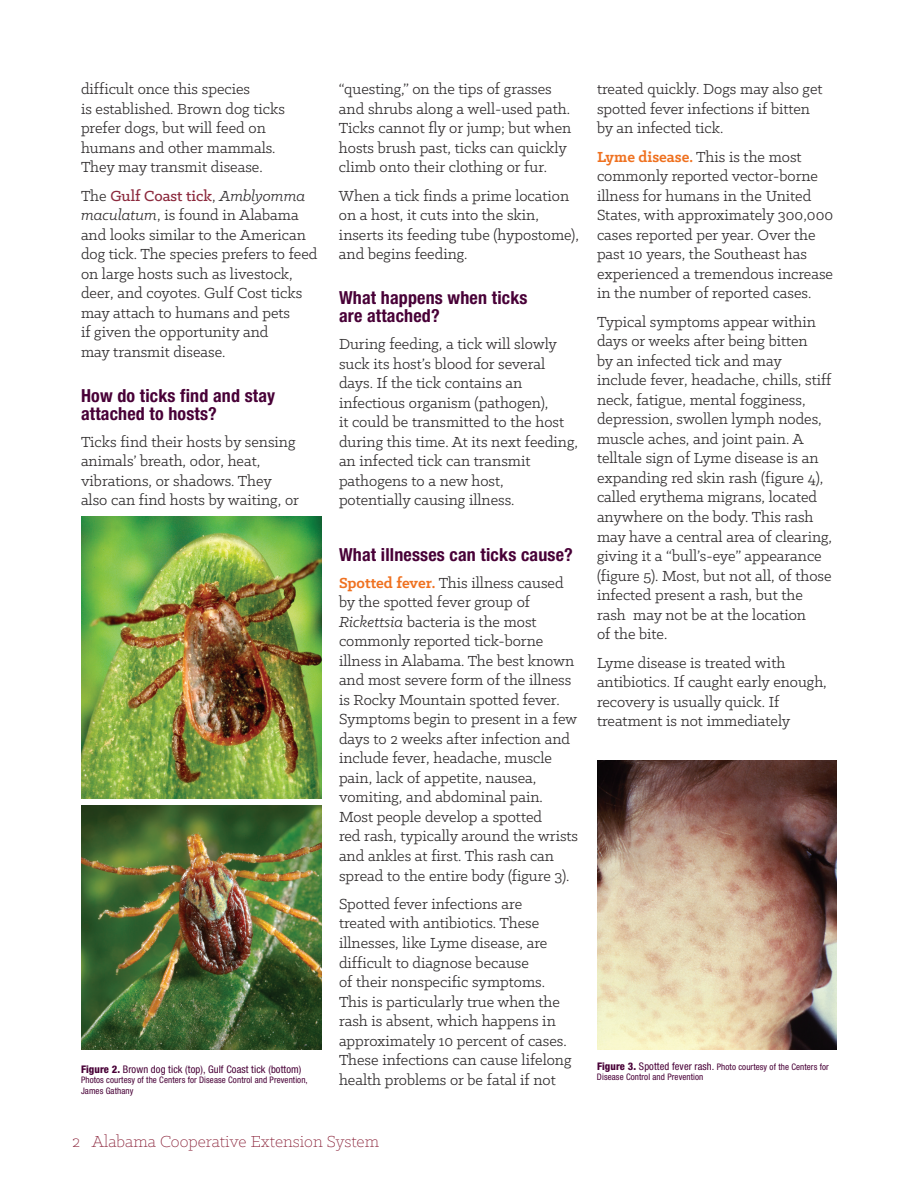
<style>
.page{position:relative;width:918px;height:1188px;background:#fff}
.page>*{position:absolute;margin:0;border:0;box-sizing:border-box;transform-origin:0 0}
.t1{font:700 condensed 18px/18px "Helvetica Neue LT Std";letter-spacing:.01em;color:#480037}
.t2{font:300 18px "Klinic Slab";color:#892138}
.t3{font:16.5px/19.5px "Klinic Slab";color:#2e2b2c}
.t4{font:condensed 10.5px "Helvetica Neue LT Std";letter-spacing:.01em;color:#480037}
.t5{font:condensed 9px/10.8px "Helvetica Neue LT Std";letter-spacing:.01em;color:#480037}
.s1{font-weight:500;color:#8c293d}
.s2{font-style:italic}
.s3{font-weight:800}
.s4{font-weight:700;color:#ef7120}
.s5{font-weight:800;font-size:10.5px}
.s6{font-size:10.5px}
</style>
<div class="page">
<img style="left:81px;top:805px;width:240px;height:244px">
<img style="left:81px;top:517px;width:240px;height:282px">
<img style="left:597px;top:761px;width:240px;height:288px">
<p class="t3" style="left:81px;top:79px;width:205px">difficult once this species<br>is established. Brown dog ticks prefer dogs, but will feed on humans and other mammals.<br>They may transmit disease.</p>
<p class="t3" style="left:81px;top:186px;width:238px">The <span class="s1">Gulf Coast tick</span>, <span class="s2">Amblyomma maculatum</span>, is found in Alabama and looks similar to the American dog tick. The species prefers to feed on large hosts such as livestock, deer, and coyotes. Gulf Cost ticks may attach to humans and pets<br>if given the opportunity and<br>may transmit disease.</p>
<p class="t1" style="left:81px;top:386px;width:196px">How do ticks find and stay attached to hosts?</p>
<p class="t3" style="left:81px;top:432px;width:220px">Ticks find their hosts by sensing animals’ breath, odor, heat, vibrations, or shadows. They also can find hosts by waiting, or</p>
<p class="t4" style="left:81px;top:1063px;width:222px"><span class="s3">Figure 2.</span> Brown dog tick (top), Gulf Coast tick (bottom)</p>
<p class="t5" style="left:81px;top:1075px;width:228px">Photos courtesy of the Centers for Disease Control and Prevention,<br>James Gathany</p>
<p class="t3" style="left:339px;top:79px;width:234px">“questing,” on the tips of grasses and shrubs along a well-used path.<br>Ticks cannot fly or jump; but when hosts brush past, ticks can quickly climb onto their clothing or fur.</p>
<p class="t3" style="left:339px;top:186px;width:241px">When a tick finds a prime location on a host, it cuts into the skin, inserts its feeding tube (hypostome), and begins feeding.</p>
<p class="t1" style="left:339px;top:289px;width:190px">What happens when ticks are attached?</p>
<p class="t3" style="left:339px;top:334px;width:241px">During feeding, a tick will slowly suck its host’s blood for several days. If the tick contains an infectious organism (pathogen),<br>it could be transmitted to the host during this time. At its next feeding, an infected tick can transmit pathogens to a new host, potentially causing illness.</p>
<p class="t1" style="left:339px;top:545px;width:235px">What illnesses can ticks cause?</p>
<p class="t3" style="left:339px;top:573px;width:241px"><span class="s4">Spotted fever.</span> This illness caused by the spotted fever group of<br><span class="s2">Rickettsia</span> bacteria is the most commonly reported tick-borne illness in Alabama. The best known and most severe form of the illness is Rocky Mountain spotted fever.<br>Symptoms begin to present in a few days to 2 weeks after infection and include fever, headache, muscle pain, lack of appetite, nausea, vomiting, and abdominal pain.<br>Most people develop a spotted<br>red rash, typically around the wrists and ankles at first. This rash can spread to the entire body (figure 3).</p>
<p class="t3" style="left:339px;top:894px;width:234px">Spotted fever infections are treated with antibiotics. These illnesses, like Lyme disease, are difficult to diagnose because<br>of their nonspecific symptoms.<br>This is particularly true when the rash is absent, which happens in approximately 10 percent of cases.<br>These infections can cause lifelong health problems or be fatal if not</p>
<p class="t2" style="left:72px;top:1130px;width:309px">2 Alabama Cooperative Extension System</p>
<p class="t3" style="left:597px;top:79px;width:227px">treated quickly. Dogs may also get spotted fever infections if bitten by an infected tick.</p>
<p class="t3" style="left:597px;top:147px;width:238px"><span class="s4">Lyme disease.</span> This is the most commonly reported vector-borne illness for humans in the United<br>States, with approximately 300,000 cases reported per year. Over the past 10 years, the Southeast has experienced a tremendous increase in the number of reported cases.</p>
<p class="t3" style="left:597px;top:312px;width:237px">Typical symptoms appear within days or weeks after being bitten<br>by an infected tick and may include fever, headache, chills, stiff neck, fatigue, mental fogginess, depression, swollen lymph nodes, muscle aches, and joint pain. A telltale sign of Lyme disease is an expanding red skin rash (figure 4), called erythema migrans, located anywhere on the body. This rash may have a central area of clearing, giving it a “bull’s-eye” appearance (figure 5). Most, but not all, of those infected present a rash, but the rash may not be at the location<br>of the bite.</p>
<p class="t3" style="left:597px;top:652px;width:231px">Lyme disease is treated with antibiotics. If caught early enough, recovery is usually quick. If treatment is not immediately</p>
<p class="t5" style="left:597px;top:1061px;width:233px"><span class="s5">Figure 3.</span> <span class="s6">Spotted fever rash.</span> Photo courtesy of the Centers for<br>Disease Control and Prevention</p>
</div>
